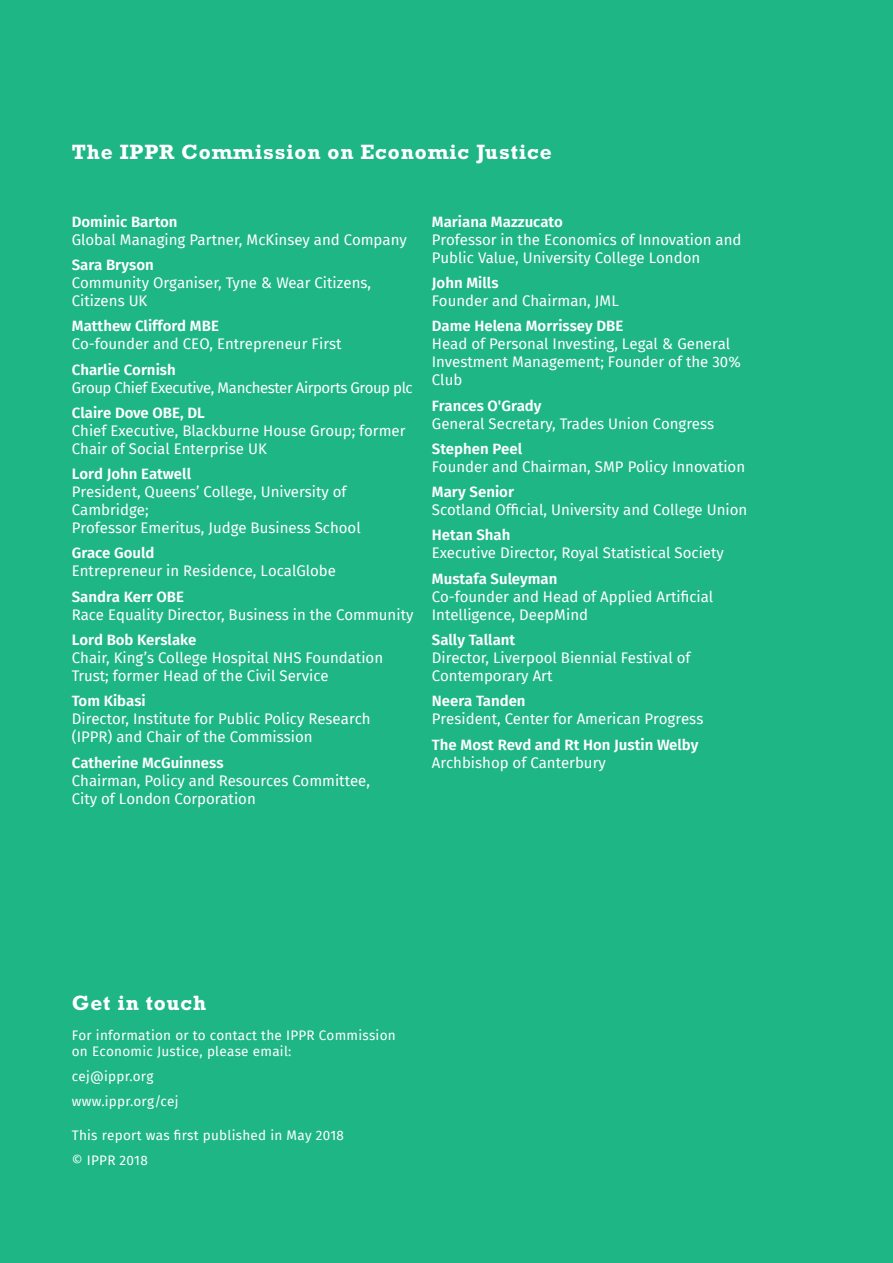
<style>
.page{position:relative;width:893px;height:1263px;background:#1eb684}
.page>*{position:absolute;margin:0;border:0;box-sizing:border-box;transform-origin:0 0}
.cvr_IFC_header{font:700 21px "Rockwell Std";letter-spacing:.04em;color:#fff}
.cvr_About{font:15px/18px "Fira Sans";color:#fff}
.cvr_About-2{font:15px/18px "Fira Sans";letter-spacing:-.03em;color:#fff}
.cvr_About-3{font:600 15px/18px "Fira Sans";color:#fff}
.cvr_About-4{font:13.5px/16.5px "Fira Sans";letter-spacing:.02em;color:#fff}
.s1{font-weight:600}
.s2{font-weight:400}
</style>
<div class="page">
<p class="cvr_IFC_header" style="left:72px;top:139px;width:481px">The IPPR Commission on Economic Justice</p>
<p class="cvr_About" style="left:72px;top:212px;width:336px"><span class="s1">Dominic Barton<br></span>Global Managing Partner, McKinsey and Company</p>
<p class="cvr_About" style="left:72px;top:255px;width:301px"><span class="s1">Sara Bryson<br></span>Community Organiser, Tyne &amp; Wear Citizens,<br>Citizens UK</p>
<p class="cvr_About" style="left:72px;top:317px;width:271px"><span class="s1">Matthew Clifford MBE<br></span>Co-founder and CEO, Entrepreneur First</p>
<p class="cvr_About-2" style="left:72px;top:360px;width:342px"><span class="s1">Charlie Cornish<br></span>Group Chief Executive, Manchester Airports Group plc</p>
<p class="cvr_About" style="left:72px;top:403px;width:335px"><span class="s1">Claire Dove OBE, DL<br></span>Chief Executive, Blackburne House Group; former<br>Chair of Social Enterprise UK</p>
<p class="cvr_About" style="left:72px;top:464px;width:290px"><span class="s1">Lord John Eatwell<br></span>President, Queens’ College, University of<br>Cambridge;<br>Professor Emeritus, Judge Business School</p>
<p class="cvr_About" style="left:72px;top:544px;width:266px"><span class="s1">Grace Gould<br></span>Entrepreneur in Residence, LocalGlobe</p>
<p class="cvr_About" style="left:72px;top:587px;width:343px"><span class="s1">Sandra Kerr OBE<br></span>Race Equality Director, Business in the Community</p>
<p class="cvr_About" style="left:72px;top:630px;width:313px"><span class="s1">Lord Bob Kerslake<br></span>Chair, King’s College Hospital NHS Foundation<br>Trust; former Head of the Civil Service</p>
<p class="cvr_About" style="left:72px;top:692px;width:300px"><span class="s1">Tom Kibasi<br></span>Director, Institute for Public Policy Research (IPPR) and Chair of the Commission</p>
<p class="cvr_About" style="left:72px;top:753px;width:300px"><span class="s1">Catherine McGuinness<br></span>Chairman, Policy and Resources Committee,<br>City of London Corporation</p>
<p class="cvr_About" style="left:432px;top:212px;width:311px"><span class="s1">Mariana Mazzucato<br></span>Professor in the Economics of Innovation and<br>Public Value, University College London</p>
<p class="cvr_About" style="left:432px;top:273px;width:188px"><span class="s1">John Mills<br></span>Founder and Chairman, JML</p>
<p class="cvr_About" style="left:432px;top:317px;width:310px"><span class="s1">Dame Helena Morrissey DBE<br></span>Head of Personal Investing, Legal &amp; General<br>Investment Management; Founder of the 30%<br>Club</p>
<p class="cvr_About" style="left:432px;top:396px;width:284px"><span class="s1">Frances O'Grady<br></span>General Secretary, Trades Union Congress</p>
<p class="cvr_About" style="left:432px;top:439px;width:315px"><span class="s1">Stephen Peel<br></span>Founder and Chairman, SMP Policy Innovation</p>
<p class="cvr_About" style="left:432px;top:482px;width:317px"><span class="s1">Mary Senior<br></span>Scotland Official, University and College Union</p>
<p class="cvr_About" style="left:432px;top:526px;width:294px"><span class="s1">Hetan Shah<br></span>Executive Director, Royal Statistical Society</p>
<p class="cvr_About" style="left:432px;top:569px;width:283px"><span class="s1">Mustafa Suleyman<br></span>Co-founder and Head of Applied Artificial<br>Intelligence, DeepMind</p>
<p class="cvr_About" style="left:432px;top:630px;width:260px"><span class="s1">Sally Tallant<br></span>Director, Liverpool Biennial Festival of<br>Contemporary Art</p>
<p class="cvr_About" style="left:432px;top:692px;width:273px"><span class="s1">Neera Tanden<br></span>President, Center for American Progress</p>
<p class="cvr_About-3" style="left:432px;top:734px;width:268px">The Most Revd and Rt Hon Justin Welby<br><span class="s2">Archbishop of Canterbury</span></p>
<p class="cvr_IFC_header" style="left:72px;top:991px;width:136px">Get in touch</p>
<p class="cvr_About-4" style="left:72px;top:1026px;width:325px">For information or to contact the IPPR Commission on Economic Justice, please email:</p>
<p class="cvr_About-4" style="left:72px;top:1068px;width:83px">cej@ippr.org</p>
<p class="cvr_About-4" style="left:72px;top:1093px;width:108px">www.ippr.org/cej</p>
<p class="cvr_About-4" style="left:72px;top:1126px;width:274px">This report was first published in May 2018</p>
<p class="cvr_About-4" style="left:72px;top:1151px;width:77px">© IPPR 2018</p>
</div>
